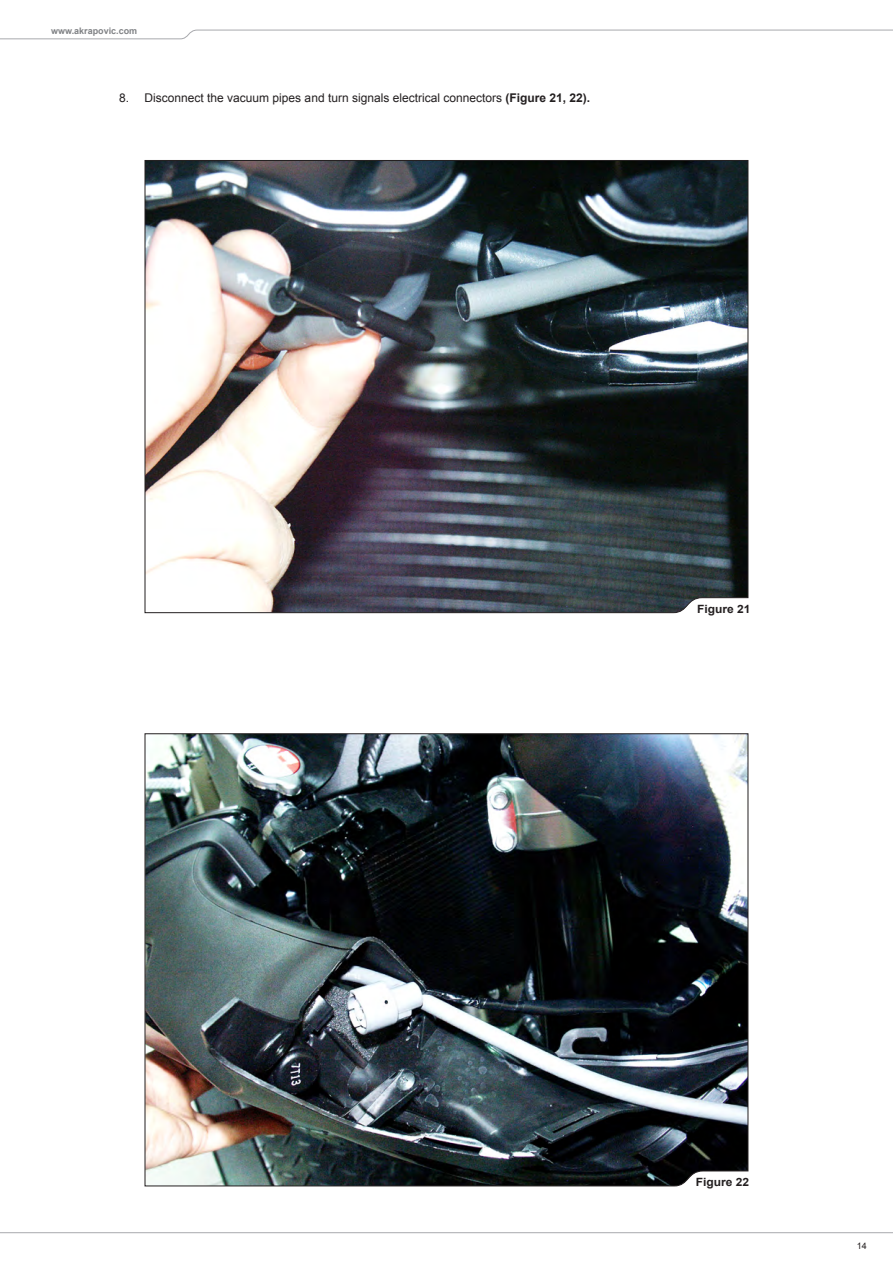
<style>
.page{position:relative;width:893px;height:1263px;background:#fff}
.page>*{position:absolute;margin:0;border:0;box-sizing:border-box;transform-origin:0 0}
.body_txt_bold{font:12px "Arial";color:#231f20}
.body_txt_bold-2{font:700 11.4px "Arial";color:#231f20;scale:1.05 1}
.t1{font:700 9px "Arial";color:#808285}
.t2{font:9px "Arial";color:#231f20}
.s1{font-weight:700}
</style>
<div class="page">
<svg style="left:0;top:29px;width:893px;height:10px"></svg>
<svg style="left:0;top:1232px;width:893px;height:2px"></svg>
<img style="left:144px;top:160px;width:605px;height:453px">
<img style="left:144px;top:733px;width:605px;height:454px">
<p class="t1" style="left:51px;top:25px;width:88px">www.akrapovic.com</p>
<p class="body_txt_bold" style="left:119px;top:90px;width:12px">8.</p>
<p class="body_txt_bold" style="left:145px;top:90px;width:447px">Disconnect the vacuum pipes and turn signals electrical connectors <span class="s1">(Figure 21, 22).</span></p>
<p class="body_txt_bold-2" style="left:697px;top:601px;width:52px">Figure 21</p>
<p class="body_txt_bold-2" style="left:696px;top:1175px;width:52px">Figure 22</p>
<p class="t2" style="left:857px;top:1240px;width:12px">14</p>
</div>
